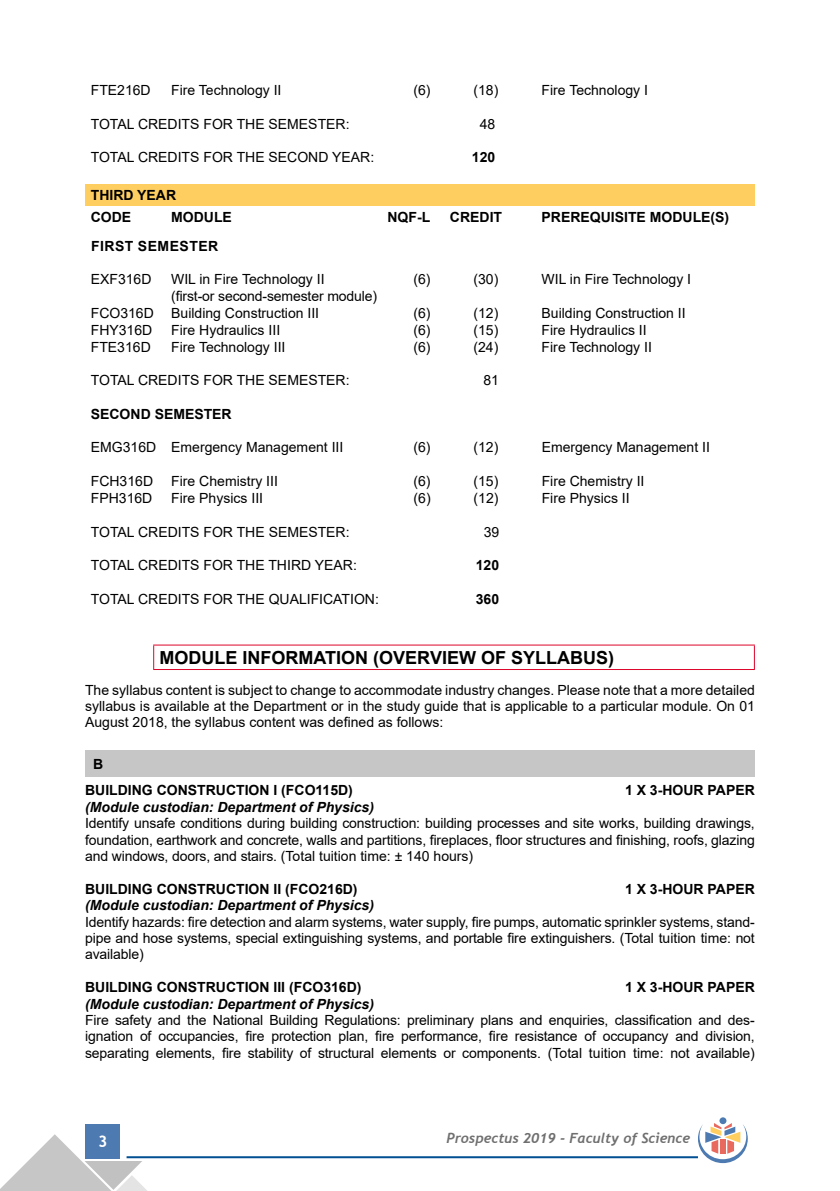
<style>
.page{position:relative;width:840px;height:1191px;background:#fff}
.page>*{position:absolute;margin:0;border:0;box-sizing:border-box;transform-origin:0 0}
.t1{font:700 18px "Arial";color:#000}
.t2{font:700 16px "Trebuchet MS";color:#fff}
.t3{font:14px/16.4px "Arial";color:#000;text-align:justify}
.t4{font:700 14px/21.6px "Arial";color:#000}
.t5{font:italic 700 14px "Arial";color:#000}
.t6{font:italic 700 14px "Trebuchet";color:#706f6f}
.t7{font:700 14px "Arial";letter-spacing:.035em;color:#000}
</style>
<div class="page">
<div style="left:86px;top:1124px;width:34px;height:34px;background:#4c7ab1"></div>
<hr style="left:126px;top:1156px;width:571px;height:2px;background:#005092">
<svg style="left:0;top:1134px;width:148px;height:57px"></svg>
<div style="left:719px;top:1117px;width:7px;height:7px;background:#4c7ab1;border-radius:50%"></div>
<svg style="left:697px;top:1123px;width:50px;height:40px"></svg>
<div style="left:85px;top:184px;width:669px;height:22px;background:#fece61"></div>
<hr style="left:153px;top:644px;width:601px;height:1px;background:#dd052b">
<svg style="left:153px;top:645px;width:1px;height:24px"></svg>
<svg style="left:753px;top:645px;width:1px;height:24px"></svg>
<hr style="left:153px;top:669px;width:601px;height:1px;background:#dd052b">
<div style="left:85px;top:751px;width:669px;height:26px;background:#c6c6c6"></div>
<p class="t3" style="left:91px;top:82px;width:61px">FTE216D</p>
<p class="t3" style="left:171px;top:82px;width:112px">Fire Technology II</p>
<p class="t3" style="left:413px;top:82px;width:19px">(6)</p>
<p class="t3" style="left:473px;top:82px;width:26px">(18)</p>
<p class="t3" style="left:541px;top:82px;width:108px">Fire Technology I</p>
<p class="t3" style="left:91px;top:116px;width:260px">TOTAL CREDITS FOR THE SEMESTER:</p>
<p class="t3" style="left:479px;top:116px;width:17px">48</p>
<p class="t3" style="left:91px;top:149px;width:285px">TOTAL CREDITS FOR THE SECOND YEAR:</p>
<p class="t4" style="left:471px;top:147px;width:25px">120</p>
<p class="t4" style="left:91px;top:185px;width:87px">THIRD YEAR<br>CODE</p>
<p class="t4" style="left:171px;top:206px;width:62px">MODULE</p>
<p class="t4" style="left:387px;top:206px;width:45px">NQF-L</p>
<p class="t4" style="left:449px;top:206px;width:54px">CREDIT</p>
<p class="t4" style="left:541px;top:206px;width:189px">PREREQUISITE MODULE(S)</p>
<p class="t7" style="left:91px;top:236px;width:129px">FIRST SEMESTER</p>
<p class="t3" style="left:91px;top:271px;width:62px">EXF316D</p>
<p class="t3" style="left:171px;top:271px;width:155px">WIL in Fire Technology II</p>
<p class="t3" style="left:413px;top:271px;width:19px">(6)</p>
<p class="t3" style="left:473px;top:271px;width:26px">(30)</p>
<p class="t3" style="left:541px;top:271px;width:151px">WIL in Fire Technology I</p>
<p class="t3" style="left:91px;top:288px;width:288px;text-indent:80px">(first-or second-semester module)<br>FCO316D Building Construction III</p>
<p class="t3" style="left:413px;top:305px;width:19px">(6)</p>
<p class="t3" style="left:473px;top:305px;width:26px">(12)</p>
<p class="t3" style="left:541px;top:305px;width:145px">Building Construction II</p>
<p class="t3" style="left:91px;top:322px;width:63px">FHY316D</p>
<p class="t3" style="left:171px;top:322px;width:110px">Fire Hydraulics III</p>
<p class="t3" style="left:413px;top:322px;width:19px">(6)</p>
<p class="t3" style="left:473px;top:322px;width:26px">(15)</p>
<p class="t3" style="left:541px;top:322px;width:107px">Fire Hydraulics II</p>
<p class="t3" style="left:91px;top:338px;width:61px">FTE316D</p>
<p class="t3" style="left:171px;top:338px;width:116px">Fire Technology III</p>
<p class="t3" style="left:413px;top:338px;width:19px">(6)</p>
<p class="t3" style="left:473px;top:338px;width:26px">(24)</p>
<p class="t3" style="left:541px;top:338px;width:112px">Fire Technology II</p>
<p class="t3" style="left:91px;top:372px;width:260px">TOTAL CREDITS FOR THE SEMESTER:</p>
<p class="t3" style="left:483px;top:372px;width:17px">81</p>
<p class="t4" style="left:91px;top:403px;width:142px">SECOND SEMESTER</p>
<p class="t3" style="left:91px;top:439px;width:254px">EMG316D Emergency Management III</p>
<p class="t3" style="left:413px;top:439px;width:19px">(6)</p>
<p class="t3" style="left:473px;top:439px;width:26px">(12)</p>
<p class="t3" style="left:541px;top:439px;width:170px">Emergency Management II</p>
<p class="t3" style="left:91px;top:473px;width:64px">FCH316D</p>
<p class="t3" style="left:171px;top:473px;width:108px">Fire Chemistry III</p>
<p class="t3" style="left:413px;top:473px;width:19px">(6)</p>
<p class="t3" style="left:473px;top:473px;width:26px">(15)</p>
<p class="t3" style="left:541px;top:473px;width:104px">Fire Chemistry II</p>
<p class="t3" style="left:91px;top:490px;width:63px">FPH316D</p>
<p class="t3" style="left:171px;top:490px;width:93px">Fire Physics III</p>
<p class="t3" style="left:413px;top:490px;width:19px">(6)</p>
<p class="t3" style="left:473px;top:490px;width:26px">(12)</p>
<p class="t3" style="left:541px;top:490px;width:89px">Fire Physics II</p>
<p class="t3" style="left:91px;top:523px;width:260px">TOTAL CREDITS FOR THE SEMESTER:</p>
<p class="t3" style="left:483px;top:523px;width:17px">39</p>
<p class="t3" style="left:91px;top:557px;width:267px">TOTAL CREDITS FOR THE THIRD YEAR:</p>
<p class="t4" style="left:475px;top:554px;width:25px">120</p>
<p class="t3" style="left:91px;top:590px;width:289px">TOTAL CREDITS FOR THE QUALIFICATION:</p>
<p class="t4" style="left:475px;top:588px;width:25px">360</p>
<p class="t1" style="left:159px;top:645px;width:456px">MODULE INFORMATION (OVERVIEW OF SYLLABUS)</p>
<p class="t3" style="left:85px;top:682px;width:671px">The syllabus content is subject to change to accommodate industry changes. Please note that a more detailed syllabus is available at the Department or in the study guide that is applicable to a particular module. On 01<br>August 2018, the syllabus content was defined as follows:</p>
<p class="t4" style="left:85px;top:751px;width:269px;line-height:26.4px;text-indent:8px">B<br>BUILDING CONSTRUCTION I (FCO115D)</p>
<p class="t4" style="left:624px;top:780px;width:131px">1 X 3-HOUR PAPER</p>
<p class="t5" style="left:85px;top:797px;width:290px">(Module custodian: Department of Physics)</p>
<p class="t3" style="left:85px;top:815px;width:671px">Identify unsafe conditions during building construction: building processes and site works, building drawings, foundation, earthwork and concrete, walls and partitions, fireplaces, floor structures and finishing, roofs, glazing and windows, doors, and stairs. (Total tuition time: ± 140 hours)</p>
<p class="t4" style="left:85px;top:878px;width:274px">BUILDING CONSTRUCTION II (FCO216D)</p>
<p class="t4" style="left:624px;top:878px;width:131px">1 X 3-HOUR PAPER</p>
<p class="t5" style="left:85px;top:896px;width:290px">(Module custodian: Department of Physics)</p>
<p class="t3" style="left:85px;top:913px;width:671px">Identify hazards: fire detection and alarm systems, water supply, fire pumps, automatic sprinkler systems, stand&shy;pipe and hose systems, special extinguishing systems, and portable fire extinguishers. (Total tuition time: not available)</p>
<p class="t4" style="left:85px;top:976px;width:278px">BUILDING CONSTRUCTION III (FCO316D)</p>
<p class="t4" style="left:624px;top:976px;width:131px">1 X 3-HOUR PAPER</p>
<p class="t5" style="left:85px;top:994px;width:290px">(Module custodian: Department of Physics)</p>
<p class="t3" style="left:85px;top:1012px;width:671px">Fire safety and the National Building Regulations: preliminary plans and enquiries, classification and des&shy;ignation of occupancies, fire protection plan, fire performance, fire resistance of occupancy and division, separating elements, fire stability of structural elements or components. (Total tuition time: not available)</p>
<p class="t2" style="left:98px;top:1131px;width:11px">3</p>
<p class="t6" style="left:446px;top:1129px;width:245px">Prospectus 2019 - Faculty of Science</p>
</div>
